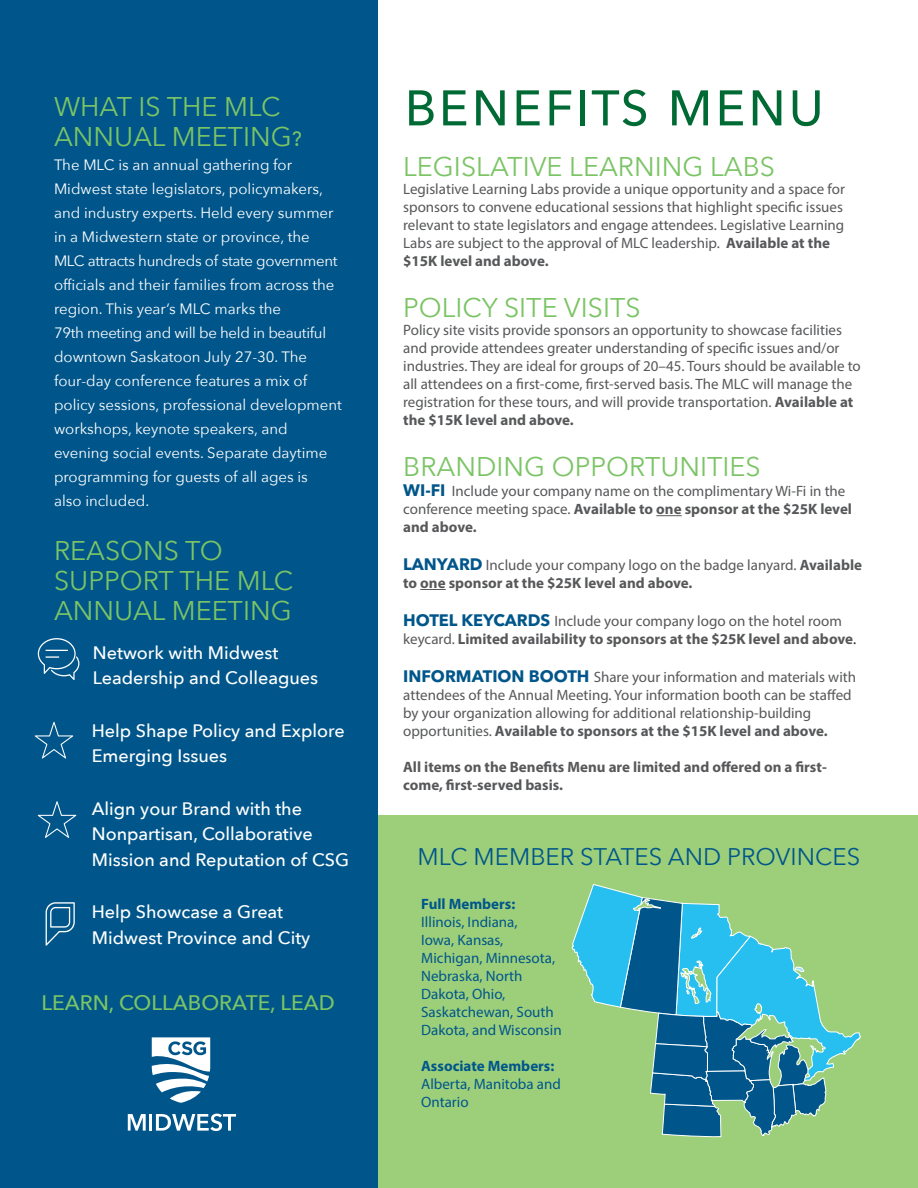
<style>
.page{position:relative;width:918px;height:1188px;background:#fff}
.page>*{position:absolute;margin:0;border:0;box-sizing:border-box;transform-origin:0 0}
.t1{font:66px "Avenir Next";color:#006a35}
._10___Myriad_Reg___Black{font:27px/30px "Avenir Next";color:#7bc465}
.t2{font:24px "Avenir Next";color:#00568a}
.t3{font:500 21px "Avenir Next";color:#7bc465}
._14___Bebas_Middle___White{font:500 18px/25.5px "Avenir Next";color:#fff}
.t4{font:15px/18px "Myriad Pro";color:#57585a}
._10___Myriad_Reg___Black-2{font:15px/24px "Avenir Next";color:#fff}
.t5{font:700 15px/18px "Myriad Pro";color:#57585a}
.t6{font:15px/18px "Myriad Pro";color:#00568a}
.t7{font:700 15px "Myriad Pro";color:#00568a}
.s1{font-weight:700}
.s2{font-family:"Avenir Next LT Pro";font-weight:700;font-size:16.5px;color:#00568a}
.s3{font-family:"Avenir Next LT Pro";font-size:16.5px;color:#00568a}
.s4{font-weight:400}
.s5{font-weight:400;color:#231f20}
</style>
<div class="page">
<svg style="left:656px;top:515px;width:26px;height:1px"></svg>
<svg style="left:420px;top:589px;width:26px;height:1px"></svg>
<div style="left:0;top:0;width:378px;height:1188px;background:#00568a"></div>
<svg style="left:38px;top:638px;width:41px;height:42px"></svg>
<svg style="left:38px;top:801px;width:38px;height:37px"></svg>
<svg style="left:46px;top:902px;width:29px;height:44px"></svg>
<svg style="left:128px;top:1114px;width:18px;height:17px"></svg>
<hr style="left:149px;top:1114px;width:3px;height:17px;background:#fff">
<svg style="left:156px;top:1114px;width:80px;height:17px"></svg>
<svg style="left:152px;top:1037px;width:58px;height:66px"></svg>
<div style="left:378px;top:815px;width:540px;height:373px;background:#9dcf7b"></div>
<svg style="left:571px;top:884px;width:291px;height:254px"></svg>
<svg style="left:35px;top:722px;width:38px;height:37px"></svg>
<p class="_10___Myriad_Reg___Black" style="left:54px;top:90px;width:249px">WHAT IS THE MLC<br>ANNUAL MEETING?</p>
<p class="_10___Myriad_Reg___Black-2" style="left:54px;top:152px;width:289px">The MLC is an annual gathering for Midwest state legislators, policymakers, and industry experts. Held every summer in a Midwestern state or province, the MLC attracts hundreds of state government officials and their families from across the region. This year’s MLC marks the<br>79th meeting and will be held in beautiful downtown Saskatoon July 27-30. The four-day conference features a mix of policy sessions, professional development workshops, keynote speakers, and evening social events. Separate daytime programming for guests of all ages is<br>also included.</p>
<p class="_10___Myriad_Reg___Black" style="left:54px;top:534px;width:241px">REASONS TO<br>SUPPORT THE MLC<br>ANNUAL MEETING</p>
<p class="_14___Bebas_Middle___White" style="left:93px;top:639px;width:227px">Network with Midwest<br>Leadership and Colleagues</p>
<p class="_14___Bebas_Middle___White" style="left:92px;top:717px;width:254px">Help Shape Policy and Explore<br>Emerging Issues</p>
<p class="_14___Bebas_Middle___White" style="left:92px;top:795px;width:259px">Align your Brand with the<br>Nonpartisan, Collaborative<br>Mission and Reputation of CSG</p>
<p class="_14___Bebas_Middle___White" style="left:92px;top:899px;width:220px">Help Showcase a Great<br>Midwest Province and City</p>
<p class="t3" style="left:42px;top:985px;width:295px">LEARN, COLLABORATE, LEAD</p>
<p class="t1" style="left:403px;top:47px;width:423px">benefits menu</p>
<p class="_10___Myriad_Reg___Black" style="left:403px;top:151px;width:374px">LEGISLATIVE LEARNING LABS</p>
<p class="t4" style="left:403px;top:180px;width:443px">Legislative Learning Labs provide a unique opportunity and a space for sponsors to convene educational sessions that highlight specific issues relevant to state legislators and engage attendees. Legislative Learning Labs are subject to the approval of MLC leadership. <span class="s1">Available at the $15K level and above.</span></p>
<p class="_10___Myriad_Reg___Black" style="left:403px;top:292px;width:239px">POLICY SITE VISITS</p>
<p class="t4" style="left:403px;top:321px;width:459px">Policy site visits provide sponsors an opportunity to showcase facilities and provide attendees greater understanding of specific issues and/or industries. They are ideal for groups of 20–45. Tours should be available to all attendees on a first-come, first-served basis. The MLC will manage the registration for these tours, and will provide transportation. <span class="s1">Available at the $15K level and above.</span></p>
<p class="_10___Myriad_Reg___Black" style="left:403px;top:451px;width:359px">BRANDING OPPORTUNITIES</p>
<p class="t4" style="left:403px;top:482px;width:450px"><span class="s2">WI-FI</span> Include your company name on the complimentary Wi-Fi in the conference meeting space. <span class="s1">Available to one sponsor at the $25K level and above.</span></p>
<p class="t5" style="left:403px;top:555px;width:460px"><span class="s3">LANYARD</span> <span class="s4">Include your company logo on the badge lanyard.</span> Available to one sponsor at the $25K level and above.</p>
<p class="t5" style="left:403px;top:611px;width:455px"><span class="s3">HOTEL KEYCARDS</span> <span class="s4">Include your company logo on the hotel room keycard.</span> Limited availability to sponsors at the $25K level and above<span class="s5">.</span></p>
<p class="t4" style="left:403px;top:667px;width:454px"><span class="s2">INFORMATION BOOTH</span> Share your information and materials with attendees of the Annual Meeting. Your information booth can be staffed by your organization allowing for additional relationship-building opportunities. <span class="s1">Available to sponsors at the $15K level and above.</span></p>
<p class="t5" style="left:403px;top:757px;width:425px">All items on the Benefits Menu are limited and offered on a first&shy;come, first-served basis.</p>
<p class="t2" style="left:418px;top:837px;width:444px">MLC MEMBER STATES AND PROVINCES</p>
<p class="t7" style="left:421px;top:894px;width:96px">Full Members:</p>
<p class="t6" style="left:421px;top:913px;width:98px">Illinois, Indiana,</p>
<p class="t6" style="left:421px;top:931px;width:84px">Iowa, Kansas,</p>
<p class="t6" style="left:421px;top:949px;width:135px">Michigan, Minnesota,<br>Nebraska, North</p>
<p class="t6" style="left:421px;top:985px;width:86px">Dakota, Ohio,</p>
<p class="t6" style="left:421px;top:1003px;width:142px">Saskatchewan, South<br>Dakota, and Wisconsin</p>
<p class="t7" style="left:421px;top:1056px;width:135px">Associate Members:</p>
<p class="t6" style="left:421px;top:1075px;width:141px">Alberta, Manitoba and<br>Ontario</p>
</div>
